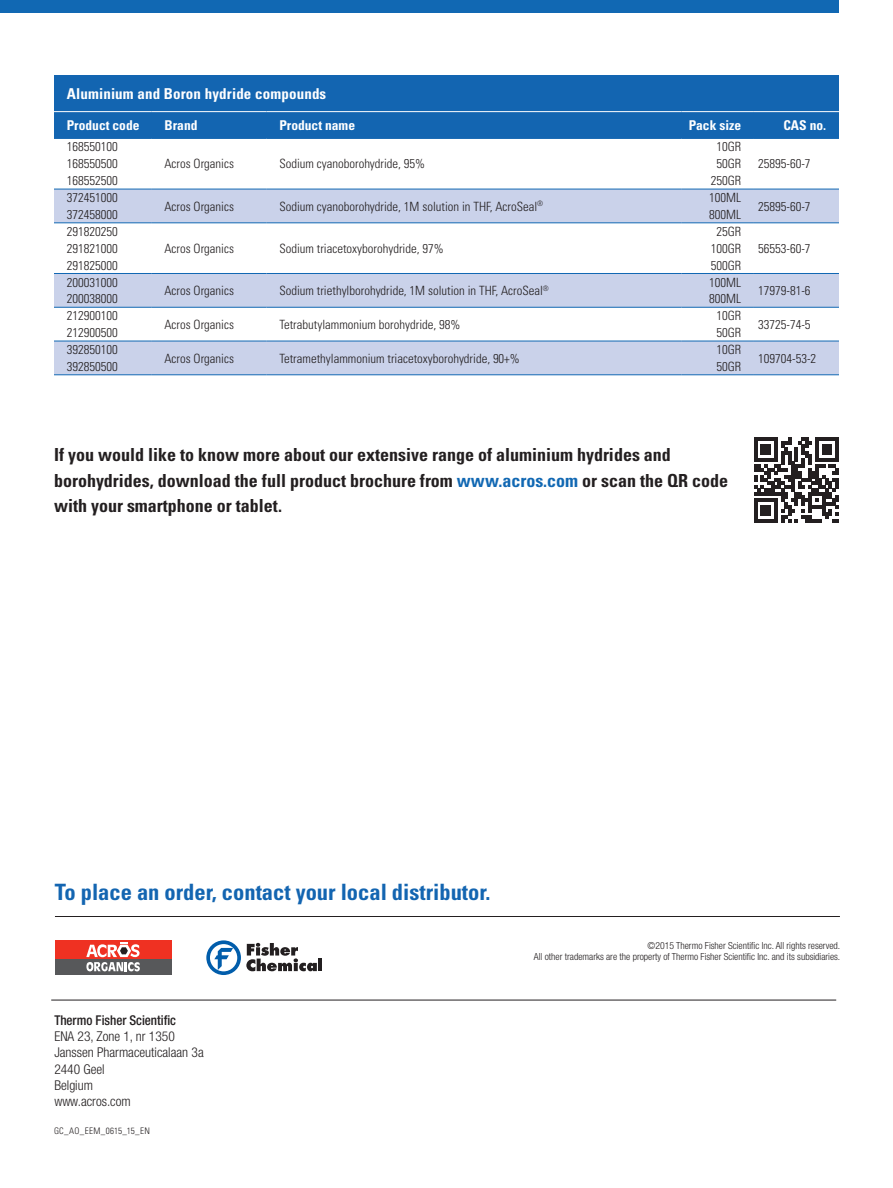
<style>
.page{position:relative;width:893px;height:1188px;background:#fff}
.page>*{position:absolute;margin:0;border:0;box-sizing:border-box;transform-origin:0 0}
.t1{font:700 condensed 22.5px "Univers LT Std";color:#1365b1}
.t2{font:700 condensed 18px/25.5px "Univers LT Std";color:#231f20}
.t3{font:700 condensed 15px "Univers LT Std";letter-spacing:.01em;color:#fff}
.t4{font:300 condensed 13.5px/16.2px "Helvetica Neue LT Std";color:#231f20}
.t5{font:700 condensed 13.5px "Univers LT Std";color:#fff}
.t6{font:500 condensed 13.5px "Helvetica Neue LT Std";letter-spacing:-.005em;color:#231f20}
.t7{font:300 condensed 12.75px "Univers LT Std";color:#231f20}
.t8{font:300 condensed 9.75px/11.2px "Helvetica Neue LT Std";color:#231f20;text-align:right}
.t9{font:300 condensed 9px "Univers LT Std";letter-spacing:.025em;color:#231f20}
.s1{color:#1168b3}
</style>
<div class="page">
<div style="left:0;top:0;width:839px;height:13px;background:#1168b3"></div>
<div style="left:54px;top:75px;width:785px;height:37px;background:#1365b1"></div>
<div style="left:54px;top:112px;width:785px;height:26px;background:#1365b1"></div>
<svg style="left:54px;top:190px;width:785px;height:185px;fill:#cad2ea"></svg>
<hr style="left:54px;top:111px;width:98px;height:1px;background:#fff">
<hr style="left:152px;top:111px;width:115px;height:1px;background:#fff">
<hr style="left:267px;top:111px;width:415px;height:1px;background:#fff">
<hr style="left:682px;top:111px;width:72px;height:1px;background:#fff">
<hr style="left:754px;top:111px;width:85px;height:1px;background:#fff">
<hr style="left:54px;top:138px;width:98px;height:1px;background:#1365b1">
<hr style="left:152px;top:138px;width:115px;height:1px;background:#1365b1">
<hr style="left:267px;top:138px;width:415px;height:1px;background:#1365b1">
<hr style="left:682px;top:138px;width:72px;height:1px;background:#1365b1">
<hr style="left:754px;top:138px;width:85px;height:1px;background:#1365b1">
<hr style="left:54px;top:189px;width:98px;height:1px;background:#1168b3">
<hr style="left:152px;top:189px;width:115px;height:1px;background:#1168b3">
<hr style="left:267px;top:189px;width:415px;height:1px;background:#1168b3">
<hr style="left:152px;top:223px;width:115px;height:1px;background:#1168b3">
<hr style="left:267px;top:223px;width:415px;height:1px;background:#1168b3">
<hr style="left:682px;top:189px;width:72px;height:1px;background:#1168b3">
<hr style="left:754px;top:189px;width:85px;height:1px;background:#1168b3">
<hr style="left:754px;top:223px;width:85px;height:1px;background:#1168b3">
<hr style="left:54px;top:223px;width:98px;height:1px;background:#1168b3">
<hr style="left:682px;top:223px;width:72px;height:1px;background:#1168b3">
<hr style="left:54px;top:273px;width:98px;height:1px;background:#1168b3">
<hr style="left:152px;top:273px;width:115px;height:1px;background:#1168b3">
<hr style="left:267px;top:273px;width:415px;height:1px;background:#1168b3">
<hr style="left:152px;top:307px;width:115px;height:1px;background:#1168b3">
<hr style="left:267px;top:307px;width:415px;height:1px;background:#1168b3">
<hr style="left:682px;top:273px;width:72px;height:1px;background:#1168b3">
<hr style="left:754px;top:273px;width:85px;height:1px;background:#1168b3">
<hr style="left:754px;top:307px;width:85px;height:1px;background:#1168b3">
<hr style="left:54px;top:307px;width:98px;height:1px;background:#1168b3">
<hr style="left:682px;top:307px;width:72px;height:1px;background:#1168b3">
<hr style="left:54px;top:341px;width:98px;height:1px;background:#1168b3">
<hr style="left:152px;top:341px;width:115px;height:1px;background:#1168b3">
<hr style="left:267px;top:341px;width:415px;height:1px;background:#1168b3">
<hr style="left:152px;top:375px;width:115px;height:1px;background:#1168b3">
<hr style="left:267px;top:375px;width:415px;height:1px;background:#1168b3">
<hr style="left:682px;top:341px;width:72px;height:1px;background:#1168b3">
<hr style="left:754px;top:341px;width:85px;height:1px;background:#1168b3">
<hr style="left:754px;top:375px;width:85px;height:1px;background:#1168b3">
<hr style="left:54px;top:375px;width:98px;height:1px;background:#1168b3">
<hr style="left:682px;top:375px;width:72px;height:1px;background:#1168b3">
<svg style="left:754px;top:437px;width:85px;height:85px"></svg>
<hr style="left:55px;top:916px;width:785px;height:1px;background:#231f20">
<svg style="left:206px;top:940px;width:111px;height:35px"></svg>
<hr style="left:318px;top:959px;width:4px;height:12px;background:#231f20">
<div style="left:55px;top:958px;width:116px;height:14px;background:#57585a"></div>
<hr style="left:55px;top:972px;width:116px;height:3px;background:#57585a">
<div style="left:55px;top:940px;width:116px;height:18px;background:#ef3122"></div>
<svg style="left:86px;top:942px;width:54px;height:29px"></svg>
<hr style="left:51px;top:1000px;width:785px;height:1px;background:#231f20">
<p class="t3" style="left:67px;top:84px;width:261px">Aluminium and Boron hydride compounds</p>
<p class="t5" style="left:67px;top:117px;width:74px">Product code</p>
<p class="t5" style="left:165px;top:117px;width:34px">Brand</p>
<p class="t5" style="left:279px;top:117px;width:77px">Product name</p>
<p class="t5" style="left:689px;top:117px;width:54px">Pack size</p>
<p class="t5" style="left:783px;top:117px;width:44px">CAS no.</p>
<p class="t7" style="left:67px;top:139px;width:52px">168550100</p>
<p class="t7" style="left:165px;top:156px;width:71px">Acros Organics</p>
<p class="t7" style="left:279px;top:156px;width:147px">Sodium cyanoborohydride, 95%</p>
<p class="t7" style="left:716px;top:139px;width:26px">10GR</p>
<p class="t7" style="left:67px;top:156px;width:52px">168550500</p>
<p class="t7" style="left:716px;top:156px;width:26px">50GR</p>
<p class="t7" style="left:758px;top:156px;width:54px">25895-60-7</p>
<p class="t7" style="left:67px;top:173px;width:52px">168552500</p>
<p class="t7" style="left:711px;top:173px;width:32px">250GR</p>
<p class="t7" style="left:67px;top:190px;width:52px">372451000</p>
<p class="t7" style="left:165px;top:198px;width:71px">Acros Organics</p>
<p class="t7" style="left:279px;top:198px;width:265px">Sodium cyanoborohydride, 1M solution in THF, AcroSeal<sup>®</sup></p>
<p class="t7" style="left:709px;top:190px;width:33px">100ML</p>
<p class="t7" style="left:758px;top:198px;width:54px">25895-60-7</p>
<p class="t7" style="left:67px;top:207px;width:52px">372458000</p>
<p class="t7" style="left:709px;top:207px;width:33px">800ML</p>
<p class="t7" style="left:67px;top:224px;width:52px">291820250</p>
<p class="t7" style="left:165px;top:241px;width:71px">Acros Organics</p>
<p class="t7" style="left:279px;top:241px;width:166px">Sodium triacetoxyborohydride, 97%</p>
<p class="t7" style="left:716px;top:224px;width:26px">25GR</p>
<p class="t7" style="left:67px;top:241px;width:52px">291821000</p>
<p class="t7" style="left:711px;top:241px;width:32px">100GR</p>
<p class="t7" style="left:758px;top:241px;width:54px">56553-60-7</p>
<p class="t7" style="left:67px;top:257px;width:52px">291825000</p>
<p class="t7" style="left:711px;top:257px;width:32px">500GR</p>
<p class="t7" style="left:67px;top:274px;width:52px">200031000</p>
<p class="t7" style="left:165px;top:283px;width:71px">Acros Organics</p>
<p class="t7" style="left:279px;top:283px;width:271px">Sodium triethylborohydride, 1M solution in THF, AcroSeal<sup>®</sup></p>
<p class="t7" style="left:709px;top:274px;width:33px">100ML</p>
<p class="t7" style="left:758px;top:283px;width:54px">17979-81-6</p>
<p class="t7" style="left:67px;top:291px;width:52px">200038000</p>
<p class="t7" style="left:709px;top:291px;width:33px">800ML</p>
<p class="t7" style="left:67px;top:308px;width:52px">212900100</p>
<p class="t7" style="left:165px;top:317px;width:71px">Acros Organics</p>
<p class="t7" style="left:279px;top:317px;width:183px">Tetrabutylammonium borohydride, 98%</p>
<p class="t7" style="left:716px;top:308px;width:26px">10GR</p>
<p class="t7" style="left:758px;top:317px;width:54px">33725-74-5</p>
<p class="t7" style="left:67px;top:325px;width:52px">212900500</p>
<p class="t7" style="left:716px;top:325px;width:26px">50GR</p>
<p class="t7" style="left:67px;top:342px;width:52px">392850100</p>
<p class="t7" style="left:165px;top:350px;width:71px">Acros Organics</p>
<p class="t7" style="left:279px;top:350px;width:242px">Tetramethylammonium triacetoxyborohydride, 90+%</p>
<p class="t7" style="left:716px;top:342px;width:26px">10GR</p>
<p class="t7" style="left:758px;top:350px;width:60px">109704-53-2</p>
<p class="t7" style="left:67px;top:359px;width:52px">392850500</p>
<p class="t7" style="left:716px;top:359px;width:26px">50GR</p>
<h2 class="t2" style="left:54px;top:442px;width:676px">If you would like to know more about our extensive range of aluminium hydrides and borohydrides, download the full product brochure from <span class="s1">www.acros.com</span> or scan the QR code with your smartphone or tablet.</h2>
<h1 class="t1" style="left:55px;top:879px;width:437px">To place an order, contact your local distributor.</h1>
<p class="t6" style="left:54px;top:1012px;width:123px">Thermo Fisher Scientific</p>
<p class="t4" style="left:54px;top:1028px;width:151px">ENA 23, Zone 1, nr 1350<br>Janssen Pharmaceuticalaan 3a<br>2440 Geel<br>Belgium<br>www.acros.com</p>
<p class="t9" style="left:54px;top:1125px;width:97px">GC_AO_EEM_0615_15_EN</p>
<p class="t8" style="left:534px;top:940px;width:308px">©2015 Thermo Fisher Scientific Inc. All rights reserved.<br>All other trademarks are the property of Thermo Fisher Scientific Inc. and its subsidiaries.</p>
</div>
